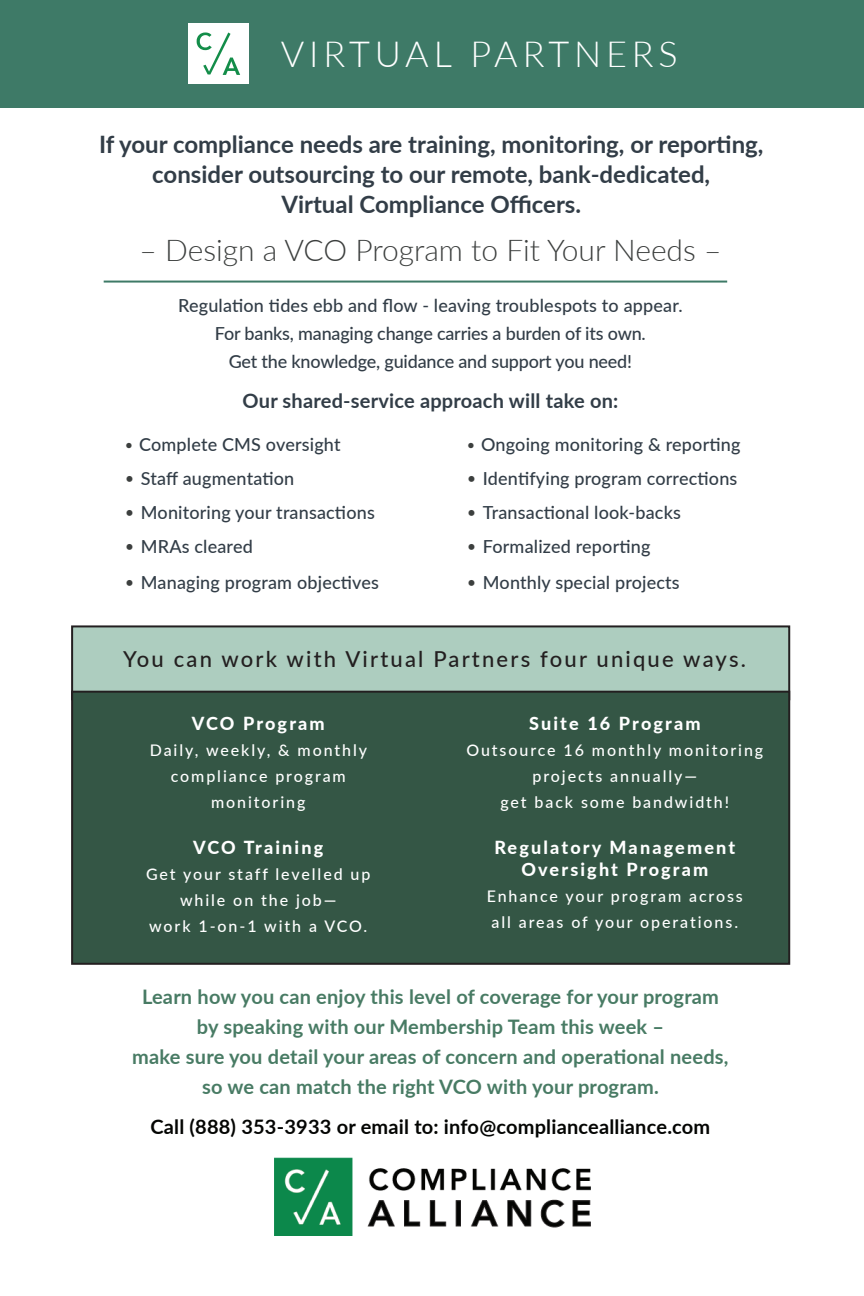
<style>
.page{position:relative;width:864px;height:1296px;background:#fff}
.page>*{position:absolute;margin:0;border:0;box-sizing:border-box;transform-origin:0 0}
.t1{font:300 36px "Lato";letter-spacing:.135em;color:#fff}
.t2{font:300 30px "Lato";color:#3c3f3e}
.t3{font:700 24px/30px "Lato";color:#323d47;text-align:center}
.t4{font:500 22px "Lato";letter-spacing:.1em;color:#231f20}
.t5{font:700 20px/30px "Lato";letter-spacing:.01em;color:#487b64;text-align:center}
.t6{font:700 20px "Lato";letter-spacing:.01em;color:#040503}
.t7{font:700 20px "Lato";letter-spacing:.01em;color:#323d47}
.t8{font:500 18px "Lato";letter-spacing:.01em;color:#323d47}
.t9{font:500 18px/28px "Lato";letter-spacing:-.01em;color:#323d47;text-align:center}
.t10{font:800 18px/22px "Lato";letter-spacing:.12em;color:#fff;text-align:center}
.t11{font:500 16px/26px "Lato";letter-spacing:.12em;color:#fff;text-align:center}
.s1{font-weight:300;color:#3c3f3e}
.s2{font-weight:300;font-size:20px;color:#3c3f3e}
</style>
<div class="page">
<div style="left:0;top:0;width:864px;height:108px;background:#3e7a67"></div>
<div style="left:188px;top:24px;width:61px;height:60px;background:#fff"></div>
<svg style="left:197px;top:32px;width:43px;height:43px"></svg>
<hr style="left:104px;top:281px;width:623px;height:2px;background:#3e7a67">
<div style="left:72px;top:626px;width:717px;height:73px;background:#adcdbf"></div>
<div style="left:71px;top:625px;width:719px;height:75px;border:2px solid #231f20"></div>
<div style="left:72px;top:692px;width:717px;height:272px;background:#345645"></div>
<div style="left:71px;top:691px;width:719px;height:274px;border:2px solid #231f20"></div>
<img style="left:275px;top:1157px;width:316px;height:78px">
<h1 class="t1" style="left:281px;top:29px;width:399px">VIRTUAL PARTNERS</h1>
<h3 class="t3" style="left:99px;top:128px;width:666px">If your compliance needs are training, monitoring, or reporting, consider outsourcing to our remote, bank-dedicated,<br>Virtual Compliance Officers.</h3>
<h2 class="t2" style="left:140px;top:230px;width:583px">– Design a VCO Program to Fit Your Needs –</h2>
<p class="t9" style="left:178px;top:291px;width:506px">Regulation tides ebb and flow - leaving troublespots to appear.<br>For banks, managing change carries a burden of its own.<br>Get the knowledge, guidance and support you need!</p>
<p class="t7" style="left:243px;top:386px;width:377px">Our shared-service approach will take on:</p>
<p class="t8" style="left:124px;top:432px;width:218px"><span class="s1">•</span> Complete CMS oversight</p>
<p class="t8" style="left:466px;top:432px;width:276px"><span class="s1">•</span> Ongoing monitoring &amp; reporting</p>
<p class="t8" style="left:124px;top:466px;width:172px"><span class="s2">•</span> Staff augmentation</p>
<p class="t8" style="left:124px;top:500px;width:252px"><span class="s2">•</span> Monitoring your transactions</p>
<p class="t8" style="left:466px;top:466px;width:273px"><span class="s2">•</span> Identifying program corrections</p>
<p class="t8" style="left:466px;top:500px;width:217px"><span class="s2">•</span> Transactional look-backs</p>
<p class="t8" style="left:124px;top:533px;width:131px"><span class="s2">•</span> MRAs cleared</p>
<p class="t8" style="left:124px;top:570px;width:257px"><span class="s2">•</span> Managing program objectives</p>
<p class="t8" style="left:466px;top:533px;width:186px"><span class="s2">•</span> Formalized reporting</p>
<p class="t8" style="left:466px;top:570px;width:215px"><span class="s2">•</span> Monthly special projects</p>
<p class="t4" style="left:123px;top:644px;width:624px">You can work with Virtual Partners four unique ways.</p>
<p class="t10" style="left:192px;top:711px;width:134px">VCO Program</p>
<p class="t11" style="left:150px;top:736px;width:219px">Daily, weekly, &amp; monthly compliance program monitoring</p>
<p class="t10" style="left:193px;top:835px;width:132px">VCO Training</p>
<p class="t11" style="left:146px;top:860px;width:226px">Get your staff levelled up while on the job—<br>work 1-on-1 with a VCO.</p>
<p class="t10" style="left:529px;top:711px;width:173px">Suite 16 Program</p>
<p class="t11" style="left:466px;top:736px;width:298px">Outsource 16 monthly monitoring projects annually—<br>get back some bandwidth!</p>
<p class="t10" style="left:494px;top:835px;width:242px">Regulatory Management<br>Oversight Program</p>
<p class="t11" style="left:487px;top:882px;width:258px;text-align:left">Enhance your program across all areas of your operations.</p>
<p class="t5" style="left:132px;top:981px;width:598px">Learn how you can enjoy this level of coverage for your program by speaking with our Membership Team this week –<br>make sure you detail your areas of concern and operational needs, so we can match the right VCO with your program.</p>
<p class="t6" style="left:150px;top:1112px;width:561px">Call (888) 353-3933 or email to: info@compliancealliance.com</p>
</div>
